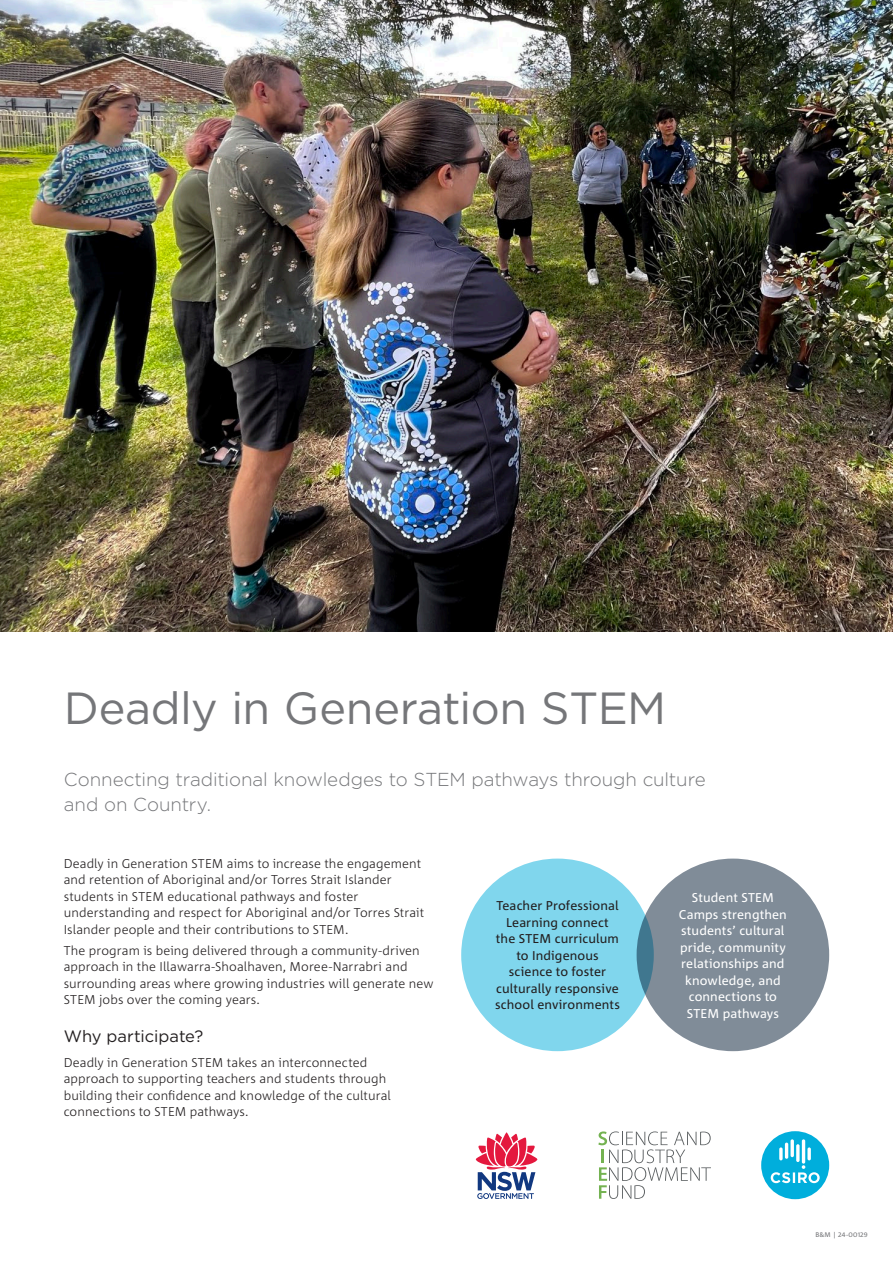
<style>
.page{position:relative;width:893px;height:1263px;background:#fff}
.page>*{position:absolute;margin:0;border:0;box-sizing:border-box;transform-origin:0 0}
.t1{font:45px "Gotham";letter-spacing:-.01em;color:#757679}
.Introduction_A4{font:300 18.75px/25.5px "Gotham";letter-spacing:-.005em;color:#757679}
.Heading{font:16.5px "Gotham";color:#231f20}
.Body_Copy{font:300 12.75px/16.5px "Corpid C1";letter-spacing:.005em;color:#231f20}
.Introduction_A4-2{font:300 12.75px/16.5px "Corpid C1";letter-spacing:.01em;color:#231f20}
.Introduction_A4-3{font:12.75px/16.5px "Corpid C1";letter-spacing:.01em;color:#231f20;text-align:center}
.Introduction_A4-4{font:12.75px/16.5px "Corpid C1";letter-spacing:.01em;color:#fff;text-align:center}
.Job_number_reference{font:6.75px "Corpid C1";letter-spacing:.035em;color:#757679}
</style>
<div class="page">
<img style="left:0;top:0;width:893px;height:631px">
<svg style="left:598px;top:1131px;width:113px;height:68px"></svg>
<svg style="left:475px;top:1132px;width:63px;height:67px"></svg>
<div style="left:761px;top:1131px;width:68px;height:68px;background:#00aedc;border-radius:50%"></div>
<svg style="left:771px;top:1165px;width:49px;height:18px"></svg>
<svg style="left:796px;top:1144px;width:4px;height:18px"></svg>
<hr style="left:785px;top:1142px;width:3px;height:17px;background:#fff;border-radius:2px">
<svg style="left:807px;top:1147px;width:4px;height:13px"></svg>
<svg style="left:779px;top:1147px;width:4px;height:13px"></svg>
<hr style="left:802px;top:1139px;width:3px;height:25px;background:#fff;border-radius:2px">
<svg style="left:790px;top:1139px;width:4px;height:18px"></svg>
<div style="left:461px;top:858px;width:193px;height:193px;background:#80d6ed;border-radius:50%"></div>
<div style="left:637px;top:858px;width:192px;height:193px;background:#808c98;border-radius:50%"></div>
<p class="t1" style="left:64px;top:679px;width:604px">Deadly in Generation STEM</p>
<p class="Introduction_A4" style="left:64px;top:766px;width:643px">Connecting traditional knowledges to STEM pathways through culture and on Country.</p>
<p class="Introduction_A4-2" style="left:64px;top:855px;width:362px">Deadly in Generation STEM aims to increase the engagement and retention of Aboriginal and/or Torres Strait Islander students in STEM educational pathways and foster understanding and respect for Aboriginal and/or Torres Strait Islander people and their contributions to STEM.</p>
<p class="Body_Copy" style="left:64px;top:941px;width:371px">The program is being delivered through a community-driven approach in the Illawarra-Shoalhaven, Moree-Narrabri and surrounding areas where growing industries will generate new STEM jobs over the coming years.</p>
<p class="Heading" style="left:64px;top:1025px;width:141px">Why participate?</p>
<p class="Body_Copy" style="left:64px;top:1054px;width:329px">Deadly in Generation STEM takes an interconnected approach to supporting teachers and students through building their confidence and knowledge of the cultural connections to STEM pathways.</p>
<p class="Introduction_A4-3" style="left:495px;top:897px;width:126px">Teacher Professional<br>Learning connect the STEM curriculum to Indigenous science to foster culturally responsive school environments</p>
<p class="Introduction_A4-4" style="left:679px;top:889px;width:110px">Student STEM<br>Camps strengthen students’ cultural pride, community relationships and knowledge, and connections to<br>STEM pathways</p>
<p class="Job_number_reference" style="left:815px;top:1230px;width:54px">B&amp;M | 24-00129</p>
</div>
